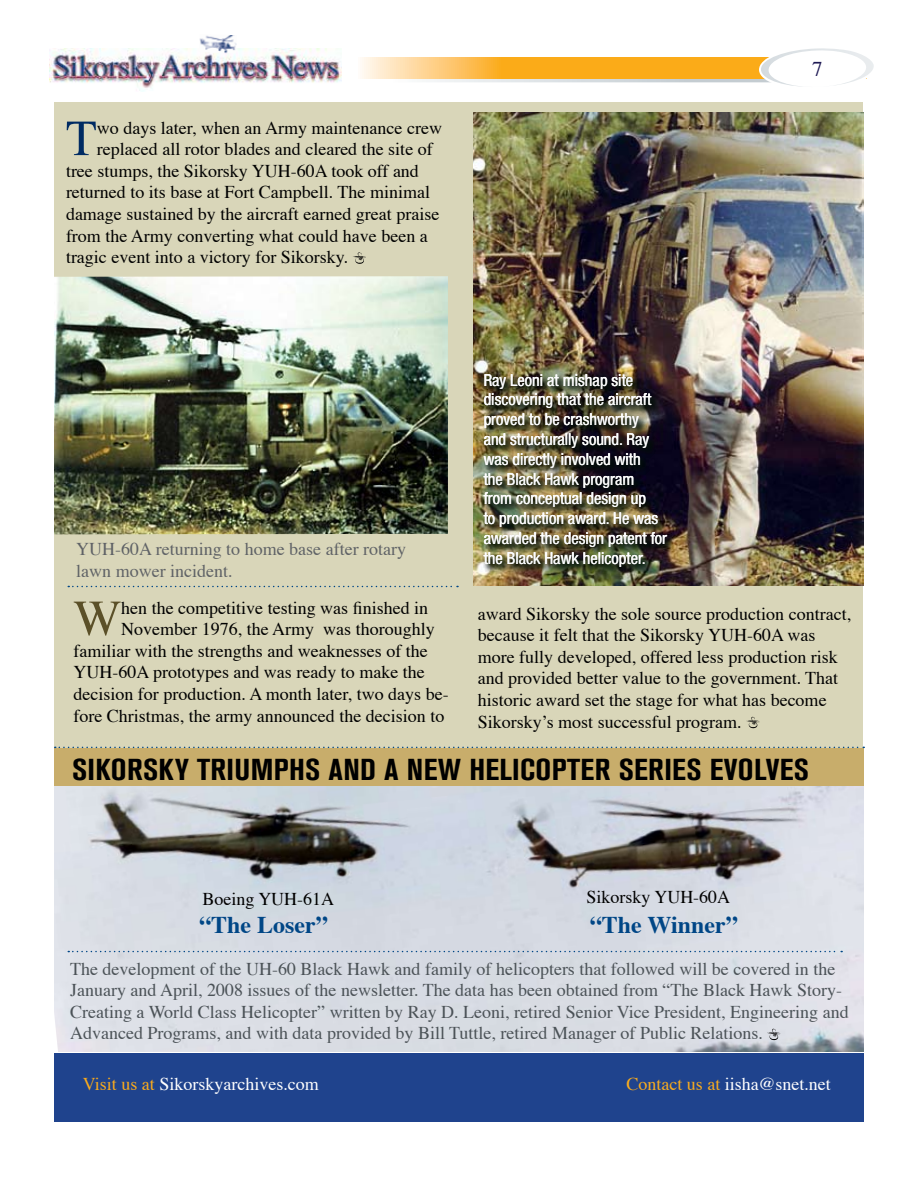
<style>
.page{position:relative;width:918px;height:1188px;background:#fff}
.page>*{position:absolute;margin:0;border:0;box-sizing:border-box;transform-origin:0 0}
.t1{font:50.55px "Times";color:#5b5028}
.t2{font:50.55px "Times";color:#002b63}
.t3{font:700 condensed 30px "Akzidenz Grotesk BQ";letter-spacing:.01em;color:#000;scale:1.1 1}
.t4{font:700 24px "Times";color:#004686}
.t5{font:21px "Times";color:#1f1a54}
.t6{font:18px/21.6px "Times";color:#000}
.t7{font:18px/21.6px "Times";color:#4b5257}
.t8{font:18px/21.6px "Times";color:#5f6266}
.t9{font:18px "Times";color:#fff}
.t10{font:condensed 16.5px/19.8px "Helvetica Neue LT Pro";color:#fff}
.s1{color:#faab1c}
.s2{color:#f9ac1e}
</style>
<div class="page">
<svg style="left:341px;top:48px;width:533px;height:39px"></svg>
<div style="left:54px;top:1053px;width:810px;height:69px;background:#1f438d"></div>
<img style="left:50px;top:48px;width:291px;height:44px">
<img style="left:199px;top:35px;width:38px;height:19px">
<div style="left:55px;top:102px;width:808px;height:652px;background:#d9d6b9"></div>
<div style="left:54px;top:748px;width:810px;height:119px;background:#c8ad6b"></div>
<img style="left:474px;top:112px;width:390px;height:474px">
<img style="left:54px;top:786px;width:810px;height:266px">
<svg style="left:746px;top:717px;width:13px;height:11px"></svg>
<svg style="left:767px;top:1029px;width:13px;height:11px"></svg>
<img style="left:54px;top:277px;width:394px;height:257px">
<svg style="left:353px;top:252px;width:13px;height:12px"></svg>
<img style="left:481px;top:371px;width:196px;height:205px">
<svg style="left:68px;top:951px;width:774px;height:1px"></svg>
<svg style="left:55px;top:747px;width:809px;height:1px"></svg>
<svg style="left:68px;top:586px;width:390px;height:1px"></svg>
<h1 class="t2" style="left:66px;top:106px;width:32px">T</h1>
<p class="t6" style="left:97px;top:118px;width:347px">wo days later, when an Army maintenance crew</p>
<p class="t6" style="left:97px;top:139px;width:337px">replaced all rotor blades and cleared the site of</p>
<p class="t6" style="left:66px;top:161px;width:354px">tree stumps, the Sikorsky YUH-60A took off and</p>
<p class="t6" style="left:66px;top:183px;width:366px">returned to its base at Fort Campbell. The minimal</p>
<p class="t6" style="left:66px;top:204px;width:375px">damage sustained by the aircraft earned great praise</p>
<p class="t6" style="left:66px;top:226px;width:363px">from the Army converting what could have been a</p>
<p class="t6" style="left:66px;top:247px;width:284px">tragic event into a victory for Sikorsky.</p>
<p class="t5" style="left:812px;top:55px;width:12px">7</p>
<p class="t8" style="left:76px;top:539px;width:331px">YUH-60A returning to home base after rotary lawn mower incident.</p>
<h1 class="t1" style="left:74px;top:586px;width:49px">W</h1>
<p class="t6" style="left:121px;top:598px;width:308px">hen the competitive testing was finished in</p>
<p class="t6" style="left:121px;top:619px;width:315px">November 1976, the Army was thoroughly</p>
<p class="t6" style="left:74px;top:641px;width:356px">familiar with the strengths and weaknesses of the</p>
<p class="t6" style="left:74px;top:663px;width:353px">YUH-60A prototypes and was ready to make the</p>
<p class="t6" style="left:74px;top:684px;width:377px">decision for production. A month later, two days be-</p>
<p class="t6" style="left:74px;top:706px;width:372px">fore Christmas, the army announced the decision to</p>
<p class="t10" style="left:484px;top:370px;width:185px">Ray Leoni at mishap site discovering that the aircraft proved to be crashworthy<br>and structurally sound. Ray was directly involved with<br>the Black Hawk program<br>from conceptual design up<br>to production award. He was awarded the design patent for the Black Hawk helicopter.</p>
<p class="t6" style="left:478px;top:604px;width:375px">award Sikorsky the sole source production contract, because it felt that the Sikorsky YUH-60A was more fully developed, offered less production risk and provided better value to the government. That historic award set the stage for what has become Sikorsky’s most successful program.</p>
<h2 class="t3" style="left:72px;top:752px;width:671px">SIKORSKY TRIUMPHS AND A NEW HELICOPTER SERIES EVOLVES</h2>
<p class="t6" style="left:202px;top:889px;width:133px">Boeing YUH-61A</p>
<p class="t6" style="left:586px;top:887px;width:145px">Sikorsky YUH-60A</p>
<h3 class="t4" style="left:199px;top:909px;width:130px">“The Loser”</h3>
<h3 class="t4" style="left:590px;top:909px;width:149px">“The Winner”</h3>
<p class="t7" style="left:70px;top:959px;width:780px">The development of the UH-60 Black Hawk and family of helicopters that followed will be covered in the January and April, 2008 issues of the newsletter. The data has been obtained from “The Black Hawk Story-Creating a World Class Helicopter” written by Ray D. Leoni, retired Senior Vice President, Engineering and Advanced Programs, and with data provided by Bill Tuttle, retired Manager of Public Relations.</p>
<p class="t9" style="left:83px;top:1072px;width:237px"><span class="s1">Visit us at</span> Sikorskyarchives.com</p>
<p class="t9" style="left:626px;top:1072px;width:206px"><span class="s2">Contact us at</span> iisha@snet.net</p>
</div>
